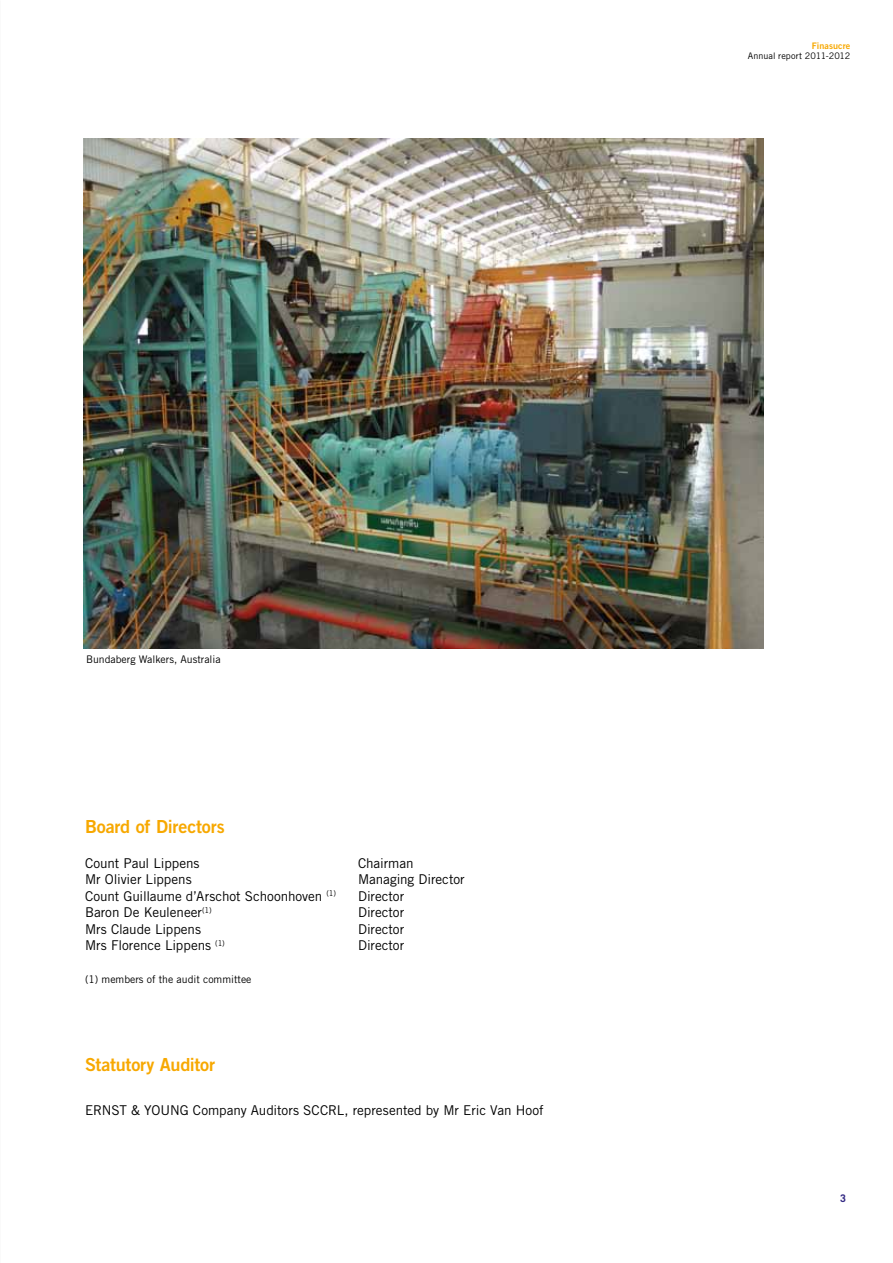
<style>
.page{position:relative;width:893px;height:1263px;background:#fff}
.page>*{position:absolute;margin:0;border:0;box-sizing:border-box;transform-origin:0 0}
.t1{font:18px "Trade Gothic LT Std Bd 2";letter-spacing:-.015em;color:#f7a800}
.t2{font:13.5px "Trade Gothic LT Std";letter-spacing:-.005em;color:#000}
.t3{font:10.5px "Trade Gothic LT Std";color:#000}
.t4{font:700 10.5px "Trade Gothic LT Std";color:#322883}
.t5{font:9px "Trade Gothic LT Std";letter-spacing:.01em;color:#000}
.t6{font:9px "Trade Gothic LT Std Bd 2";letter-spacing:.005em;color:#f7a800}
</style>
<div class="page">
<img style="left:84px;top:138px;width:680px;height:510px">
<p class="t6" style="left:812px;top:40px;width:40px">Finasucre</p>
<p class="t5" style="left:748px;top:51px;width:104px">Annual report 2011-2012</p>
<p class="t3" style="left:86px;top:653px;width:136px">Bundaberg Walkers, Australia</p>
<h1 class="t1" style="left:85px;top:816px;width:141px">Board of Directors</h1>
<p class="t2" style="left:85px;top:855px;width:116px">Count Paul Lippens</p>
<p class="t2" style="left:358px;top:855px;width:57px">Chairman</p>
<p class="t2" style="left:85px;top:871px;width:108px">Mr Olivier Lippens</p>
<p class="t2" style="left:358px;top:871px;width:108px">Managing Director</p>
<p class="t2" style="left:85px;top:888px;width:253px">Count Guillaume d’Arschot Schoonhoven <sup>(1)</sup></p>
<p class="t2" style="left:358px;top:888px;width:48px">Director</p>
<p class="t2" style="left:85px;top:904px;width:128px">Baron De Keuleneer<sup>(1)</sup></p>
<p class="t2" style="left:358px;top:904px;width:48px">Director</p>
<p class="t2" style="left:85px;top:921px;width:117px">Mrs Claude Lippens</p>
<p class="t2" style="left:358px;top:921px;width:48px">Director</p>
<p class="t2" style="left:85px;top:937px;width:141px">Mrs Florence Lippens <sup>(1)</sup></p>
<p class="t2" style="left:358px;top:937px;width:48px">Director</p>
<p class="t3" style="left:85px;top:973px;width:168px">(1) members of the audit committee</p>
<h1 class="t1" style="left:85px;top:1053px;width:132px">Statutory Auditor</h1>
<p class="t2" style="left:85px;top:1102px;width:460px">Er nst &amp; Yo ung Company Auditors SCCRL, represented by Mr Eric Van Hoof</p>
<p class="t4" style="left:840px;top:1191px;width:7px">3</p>
</div>
